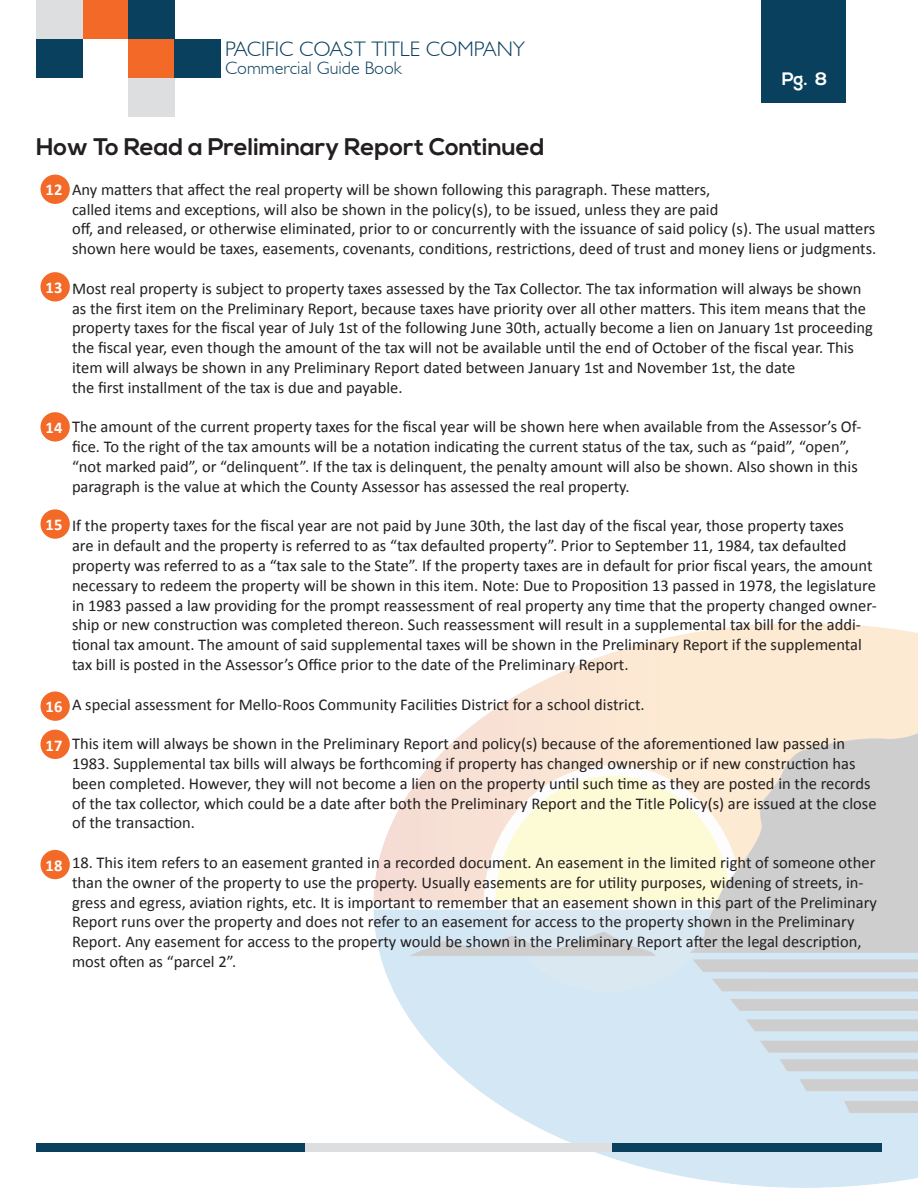
<style>
.page{position:relative;width:918px;height:1188px;background:#fff}
.page>*{position:absolute;margin:0;border:0;box-sizing:border-box;transform-origin:0 0}
.t1{font:700 24px "Nexa";color:#231f20}
.t2{font:21px "Garrison Light Sans";color:#09405d}
.t3{font:18px "Garrison Light Sans";color:#09405d}
.t4{font:700 18px "Nexa";color:#fff}
.t5{font:16.5px/19.8px "Calibri";color:#231f20}
.t6{font:700 16.5px "Calibri";color:#fff}
</style>
<div class="page">
<div style="left:36px;top:39px;width:46px;height:39px;background:#09405d"></div>
<div style="left:128px;top:39px;width:46px;height:39px;background:#f36928"></div>
<div style="left:82px;top:0;width:46px;height:39px;background:#f36928"></div>
<div style="left:36px;top:0;width:46px;height:39px;background:#dddee0"></div>
<div style="left:174px;top:39px;width:47px;height:39px;background:#09405d"></div>
<div style="left:128px;top:78px;width:46px;height:39px;background:#dddee0"></div>
<div style="left:128px;top:0;width:46px;height:39px;background:#09405d"></div>
<div style="left:761px;top:0;width:85px;height:103px;background:#09405d"></div>
<div style="left:36px;top:1143px;width:269px;height:9px;background:#09405d"></div>
<div style="left:305px;top:1143px;width:308px;height:9px;background:#dddee0"></div>
<div style="left:613px;top:1143px;width:269px;height:9px;background:#09405d"></div>
<div style="left:41px;top:850px;width:29px;height:29px;background:#f36928;border-radius:50%"></div>
<div style="left:41px;top:730px;width:29px;height:29px;background:#f36928;border-radius:50%"></div>
<div style="left:41px;top:691px;width:29px;height:30px;background:#f36928;border-radius:50%"></div>
<div style="left:41px;top:509px;width:29px;height:30px;background:#f36928;border-radius:50%"></div>
<div style="left:41px;top:412px;width:29px;height:30px;background:#f36928;border-radius:50%"></div>
<div style="left:41px;top:272px;width:29px;height:30px;background:#f36928;border-radius:50%"></div>
<div style="left:41px;top:175px;width:29px;height:29px;background:#f36928;border-radius:50%"></div>
<p class="t2" style="left:225px;top:37px;width:301px">PACIFIC COAST TITLE COMPANY</p>
<p class="t3" style="left:225px;top:59px;width:178px">Commercial Guide Book</p>
<p class="t4" style="left:782px;top:68px;width:47px">Pg. 8</p>
<h1 class="t1" style="left:36px;top:133px;width:510px">How To Read a Preliminary Report Continued</h1>
<p class="t5" style="left:72px;top:180px;width:806px">Any matters that affect the real property will be shown following this paragraph. These matters,<br>called items and exceptions, will also be shown in the policy(s), to be issued, unless they are paid<br>off, and released, or otherwise eliminated, prior to or concurrently with the issuance of said policy (s). The usual matters shown here would be taxes, easements, covenants, conditions, restrictions, deed of trust and money liens or judgments.</p>
<p class="t5" style="left:72px;top:279px;width:802px">Most real property is subject to property taxes assessed by the Tax Collector. The tax information will always be shown as the first item on the Preliminary Report, because taxes have priority over all other matters. This item means that the property taxes for the fiscal year of July 1st of the following June 30th, actually become a lien on January 1st proceeding the fiscal year, even though the amount of the tax will not be available until the end of October of the fiscal year. This item will always be shown in any Preliminary Report dated between January 1st and November 1st, the date<br>the first installment of the tax is due and payable.</p>
<p class="t5" style="left:72px;top:417px;width:791px">The amount of the current property taxes for the fiscal year will be shown here when available from the Assessor’s Of&shy;fice. To the right of the tax amounts will be a notation indicating the current status of the tax, such as “paid”, “open”, “not marked paid”, or “delinquent”. If the tax is delinquent, the penalty amount will also be shown. Also shown in this paragraph is the value at which the County Assessor has assessed the real property.</p>
<p class="t5" style="left:72px;top:516px;width:806px">If the property taxes for the fiscal year are not paid by June 30th, the last day of the fiscal year, those property taxes<br>are in default and the property is referred to as “tax defaulted property”. Prior to September 11, 1984, tax defaulted property was referred to as a “tax sale to the State”. If the property taxes are in default for prior fiscal years, the amount necessary to redeem the property will be shown in this item. Note: Due to Proposition 13 passed in 1978, the legislature in 1983 passed a law providing for the prompt reassessment of real property any time that the property changed owner&shy;ship or new construction was completed thereon. Such reassessment will result in a supplemental tax bill for the addi&shy;tional tax amount. The amount of said supplemental taxes will be shown in the Preliminary Report if the supplemental tax bill is posted in the Assessor’s Office prior to the date of the Preliminary Report.</p>
<p class="t5" style="left:72px;top:694px;width:574px">A special assessment for Mello-Roos Community Facilities District for a school district.</p>
<p class="t5" style="left:72px;top:734px;width:806px">This item will always be shown in the Preliminary Report and policy(s) because of the aforementioned law passed in 1983. Supplemental tax bills will always be forthcoming if property has changed ownership or if new construction has been completed. However, they will not become a lien on the property until such time as they are posted in the records of the tax collector, which could be a date after both the Preliminary Report and the Title Policy(s) are issued at the close of the transaction.</p>
<p class="t5" style="left:72px;top:853px;width:807px">18. This item refers to an easement granted in a recorded document. An easement in the limited right of someone other than the owner of the property to use the property. Usually easements are for utility purposes, widening of streets, in&shy;gress and egress, aviation rights, etc. It is important to remember that an easement shown in this part of the Preliminary Report runs over the property and does not refer to an easement for access to the property shown in the Preliminary Report. Any easement for access to the property would be shown in the Preliminary Report after the legal description, most often as “parcel 2”.</p>
<p class="t6" style="left:46px;top:179px;width:18px">12</p>
<p class="t6" style="left:46px;top:277px;width:18px">13</p>
<p class="t6" style="left:46px;top:417px;width:18px">14</p>
<p class="t6" style="left:46px;top:514px;width:18px">15</p>
<p class="t6" style="left:46px;top:696px;width:18px">16</p>
<p class="t6" style="left:46px;top:735px;width:18px">17</p>
<p class="t6" style="left:46px;top:855px;width:18px">18</p>
</div>
